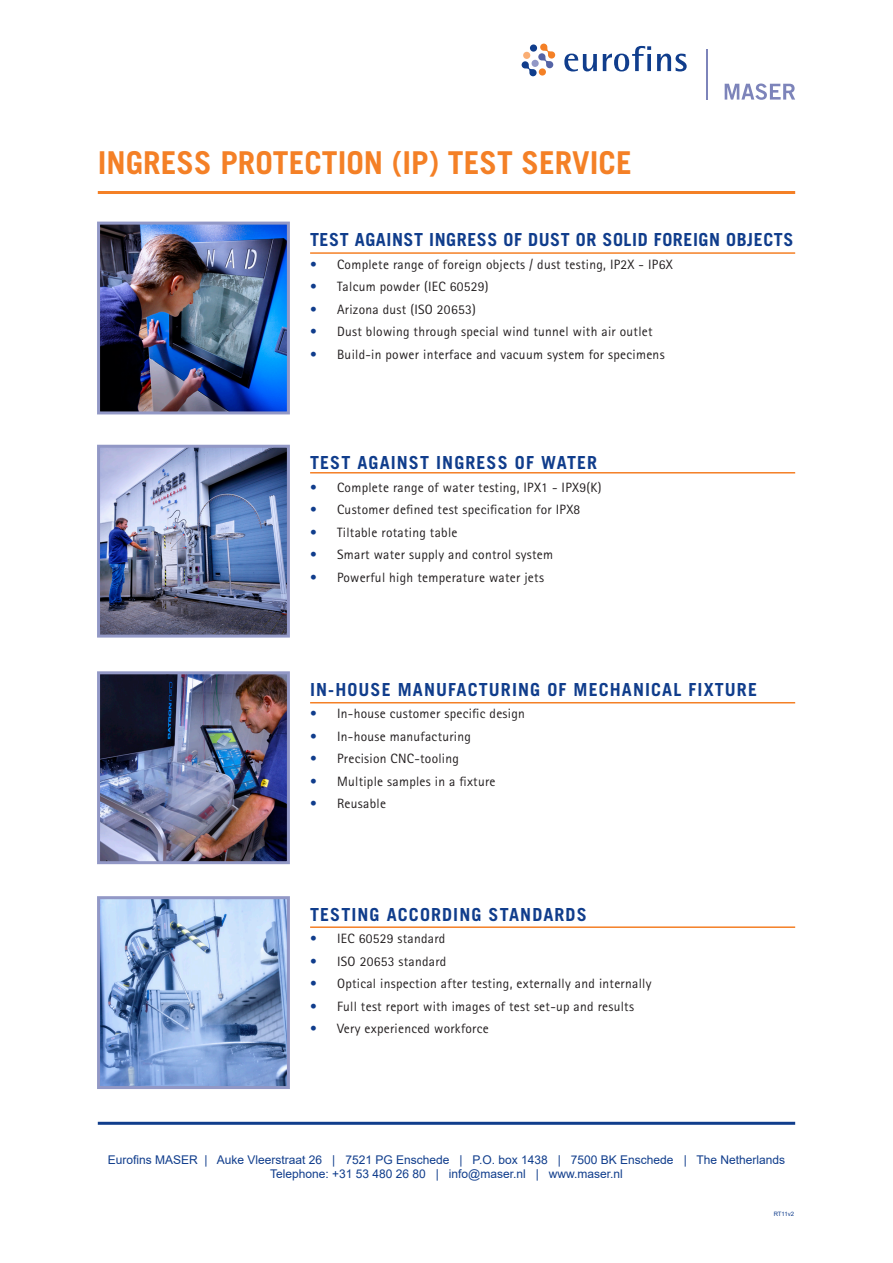
<style>
.page{position:relative;width:893px;height:1263px;background:#fff}
.page>*{position:absolute;margin:0;border:0;box-sizing:border-box;transform-origin:0 0}
.t1{font:700 31.5px "Trade Gothic";color:#f48026}
.t2{font:700 18px "Trade Gothic";letter-spacing:.06em;color:#103d8c}
.t3{font:700 18px "Trade Gothic";letter-spacing:.03em;color:#103d8c}
.t4{font:13.5px "Rotis Sans Serif Std";letter-spacing:.02em;color:#231f20}
.t5{font:12px "Arial";color:#103d8c}
.t6{font:6px "Arial";color:#103d8c}
.s1{color:#103d8c}
</style>
<div class="page">
<hr style="left:98px;top:191px;width:697px;height:3px;background:#f48026">
<svg style="left:522px;top:44px;width:33px;height:32px"></svg>
<div style="left:539px;top:68px;width:7px;height:8px;background:#f48026;border-radius:50%"></div>
<div style="left:523px;top:52px;width:7px;height:7px;background:#faae74;border-radius:50%"></div>
<div style="left:530px;top:44px;width:7px;height:8px;background:#103d8c;border-radius:50%"></div>
<svg style="left:564px;top:54px;width:33px;height:17px"></svg>
<svg style="left:603px;top:46px;width:48px;height:25px"></svg>
<svg style="left:657px;top:54px;width:30px;height:17px"></svg>
<svg style="left:725px;top:83px;width:70px;height:17px"></svg>
<hr style="left:706px;top:50px;width:1px;height:50px;background:#7d84ba">
<img style="left:101px;top:226px;width:185px;height:184px">
<div style="left:97px;top:222px;width:193px;height:192px;border:3px solid #9298c6"></div>
<img style="left:101px;top:449px;width:185px;height:185px">
<div style="left:97px;top:445px;width:193px;height:193px;border:3px solid #9298c6"></div>
<img style="left:101px;top:675px;width:185px;height:185px">
<div style="left:97px;top:671px;width:193px;height:193px;border:3px solid #9298c6"></div>
<hr style="left:98px;top:1122px;width:697px;height:3px;background:#103d8c">
<img style="left:101px;top:900px;width:185px;height:185px">
<div style="left:97px;top:896px;width:193px;height:193px;border:3px solid #9298c6"></div>
<hr style="left:310px;top:252px;width:485px;height:2px;background:#f48026">
<hr style="left:310px;top:472px;width:485px;height:1px;background:#f48026">
<hr style="left:310px;top:702px;width:485px;height:1px;background:#f48026">
<hr style="left:310px;top:926px;width:485px;height:2px;background:#f48026">
<p class="t1" style="left:98px;top:144px;width:535px">INGRESS PROTECTION (IP) TEST SERVICE</p>
<p class="t3" style="left:310px;top:229px;width:485px">TEST AGAINST INGRESS OF DUST OR SOLID FOREIGN OBJECTS</p>
<p class="t4" style="left:310px;top:256px;width:364px"><span class="s1">•</span> Complete range of foreign objects / dust testing, IP2X - IP6X</p>
<p class="t4" style="left:310px;top:279px;width:180px"><span class="s1">•</span> Talcum powder (IEC 60529)</p>
<p class="t4" style="left:310px;top:301px;width:167px"><span class="s1">•</span> Arizona dust (ISO 20653)</p>
<p class="t4" style="left:310px;top:324px;width:344px"><span class="s1">•</span> Dust blowing through special wind tunnel with air outlet</p>
<p class="t4" style="left:310px;top:346px;width:356px"><span class="s1">•</span> Build-in power interface and vacuum system for specimens</p>
<p class="t2" style="left:310px;top:452px;width:289px">TEST AGAINST INGRESS OF WATER</p>
<p class="t4" style="left:310px;top:479px;width:293px"><span class="s1">•</span> Complete range of water testing, IPX1 - IPX9(K)</p>
<p class="t4" style="left:310px;top:502px;width:272px"><span class="s1">•</span> Customer defined test specification for IPX8</p>
<p class="t4" style="left:310px;top:524px;width:149px"><span class="s1">•</span> Tiltable rotating table</p>
<p class="t4" style="left:310px;top:547px;width:244px"><span class="s1">•</span> Smart water supply and control system</p>
<p class="t4" style="left:310px;top:569px;width:235px"><span class="s1">•</span> Powerful high temperature water jets</p>
<p class="t2" style="left:310px;top:678px;width:448px">IN-HOUSE MANUFACTURING OF MECHANICAL FIXTURE</p>
<p class="t4" style="left:310px;top:706px;width:216px"><span class="s1">•</span> In-house customer specific design</p>
<p class="t4" style="left:310px;top:728px;width:162px"><span class="s1">•</span> In-house manufacturing</p>
<p class="t4" style="left:310px;top:751px;width:150px"><span class="s1">•</span> Precision CNC-tooling</p>
<p class="t4" style="left:310px;top:773px;width:187px"><span class="s1">•</span> Multiple samples in a fixture</p>
<p class="t4" style="left:310px;top:796px;width:77px"><span class="s1">•</span> Reusable</p>
<p class="t2" style="left:310px;top:903px;width:278px">TESTING ACCORDING STANDARDS</p>
<p class="t4" style="left:310px;top:931px;width:137px"><span class="s1">•</span> IEC 60529 standard</p>
<p class="t4" style="left:310px;top:953px;width:138px"><span class="s1">•</span> ISO 20653 standard</p>
<p class="t4" style="left:310px;top:976px;width:343px"><span class="s1">•</span> Optical inspection after testing, externally and internally</p>
<p class="t4" style="left:310px;top:998px;width:325px"><span class="s1">•</span> Full test report with images of test set-up and results</p>
<p class="t4" style="left:310px;top:1021px;width:180px"><span class="s1">•</span> Very experienced workforce</p>
<p class="t5" style="left:108px;top:1151px;width:679px">Eurofins MASER | Auke Vleerstraat 26 | 7521 PG Enschede | P.O. box 1438 | 7500 BK Enschede | The Netherlands</p>
<p class="t5" style="left:270px;top:1166px;width:354px">Telephone: +31 53 480 26 80 | info@maser.nl | www.maser.nl</p>
<p class="t6" style="left:774px;top:1210px;width:22px">RT11v2</p>
</div>
